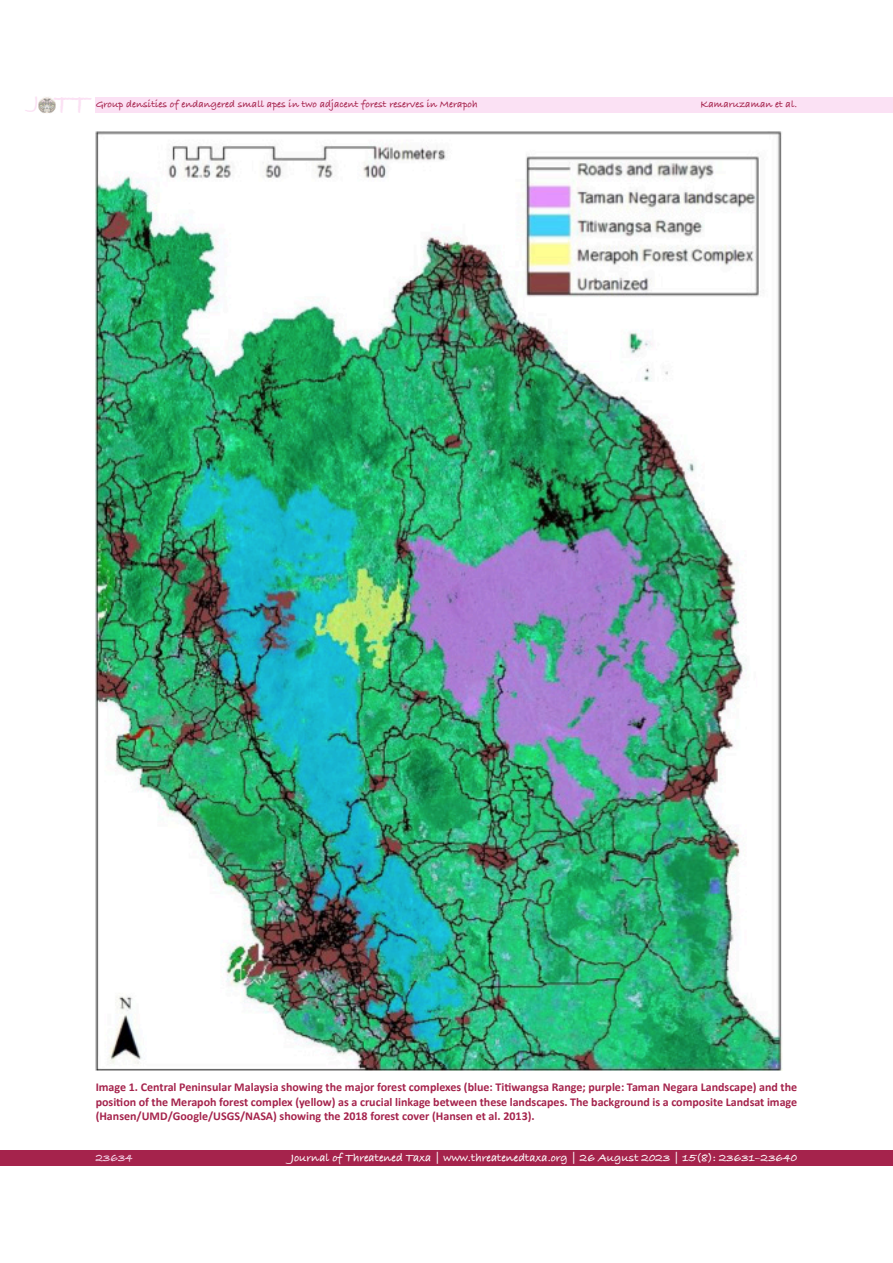
<style>
.page{position:relative;width:893px;height:1263px;background:#fff}
.page>*{position:absolute;margin:0;border:0;box-sizing:border-box;transform-origin:0 0}
.t1{font:700 28.95px "Bradley Hand ITCTT";color:#fbe1f4}
.t2{font:700 12px/14.4px "Calibri";color:#a5234c;text-align:justify}
.t3{font:700 12px "Bradley Hand ITCTT";color:#fff}
.t4{font:700 12px "Bradley Hand ITCTT";color:#fbe1f4}
.t5{font:700 10.5px "Bradley Hand ITCTT";color:#a5234c}
</style>
<div class="page">
<div style="left:96px;top:97px;width:797px;height:16px;background:#fbe1f4"></div>
<div style="left:0;top:1150px;width:893px;height:16px;background:#a5234c"></div>
<img style="left:38px;top:97px;width:17px;height:16px">
<img style="left:96px;top:132px;width:686px;height:939px">
<h1 class="t1" style="left:34px;top:82px;width:57px"><sup>J</sup> TT</h1>
<p class="t5" style="left:96px;top:96px;width:383px">Group densities of endangered small apes in two adjacent forest reserves in Merapoh</p>
<p class="t5" style="left:701px;top:96px;width:98px">Kamaruzaman et al.</p>
<p class="t2" style="left:96px;top:1080px;width:703px">Image 1. Central Peninsular Malaysia showing the major forest complexes (blue: Titiwangsa Range; purple: Taman Negara Landscape) and the position of the Merapoh forest complex (yellow) as a crucial linkage between these landscapes. The background is a composite Landsat image (Hansen/UMD/Google/USGS/NASA) showing the 2018 forest cover (Hansen et al. 2013).</p>
<p class="t4" style="left:96px;top:1149px;width:39px">23634</p>
<p class="t3" style="left:291px;top:1148px;width:508px">Journal of Threatened Taxa | www.threatenedtaxa.org | 26 August 2023 | 15(8): 23631–23640</p>
</div>
